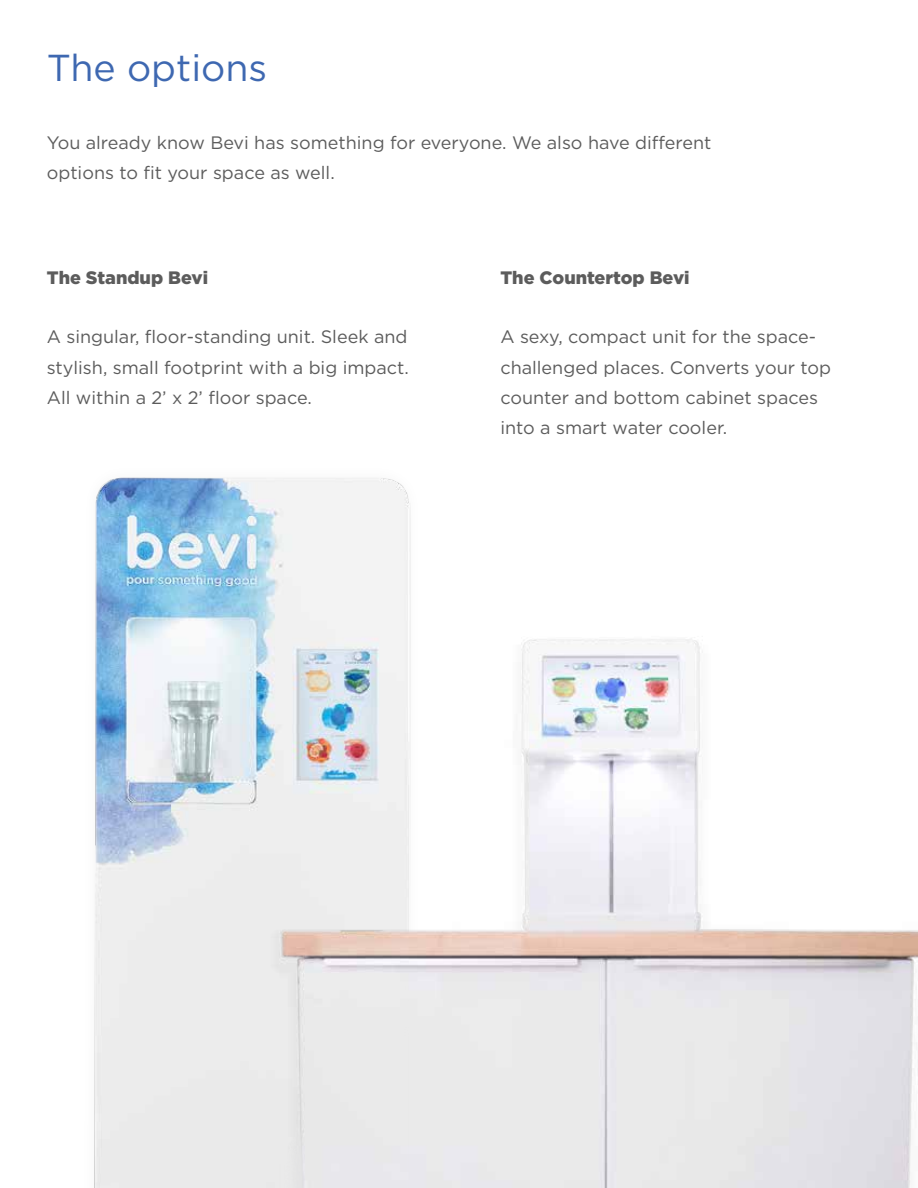
<style>
.page{position:relative;width:918px;height:1188px;background:#fff}
.page>*{position:absolute;margin:0;border:0;box-sizing:border-box;transform-origin:0 0}
.t1{font:37.5px "Gotham";color:#3e68b1}
.t2{font:18px/30px "Gotham";color:#5c5c5c}
.t3{font:900 18px "Gotham";color:#5c5c5c}
</style>
<div class="page">
<img style="left:94px;top:477px;width:38px;height:711px">
<img style="left:132px;top:477px;width:786px;height:711px">
<h1 class="t1" style="left:47px;top:47px;width:222px">The options</h1>
<p class="t2" style="left:47px;top:127px;width:666px">You already know Bevi has something for everyone. We also have different options to fit your space as well.</p>
<p class="t3" style="left:47px;top:267px;width:163px">The Standup Bevi</p>
<p class="t2" style="left:47px;top:322px;width:364px;text-align:justify">A singular, floor-standing unit. Sleek and stylish, small footprint with a big impact.<br>All within a 2’ x 2’ floor space.</p>
<p class="t3" style="left:500px;top:267px;width:191px">The Countertop Bevi</p>
<p class="t2" style="left:500px;top:322px;width:332px">A sexy, compact unit for the space&shy;challenged places. Converts your top counter and bottom cabinet spaces into a smart water cooler.</p>
</div>
